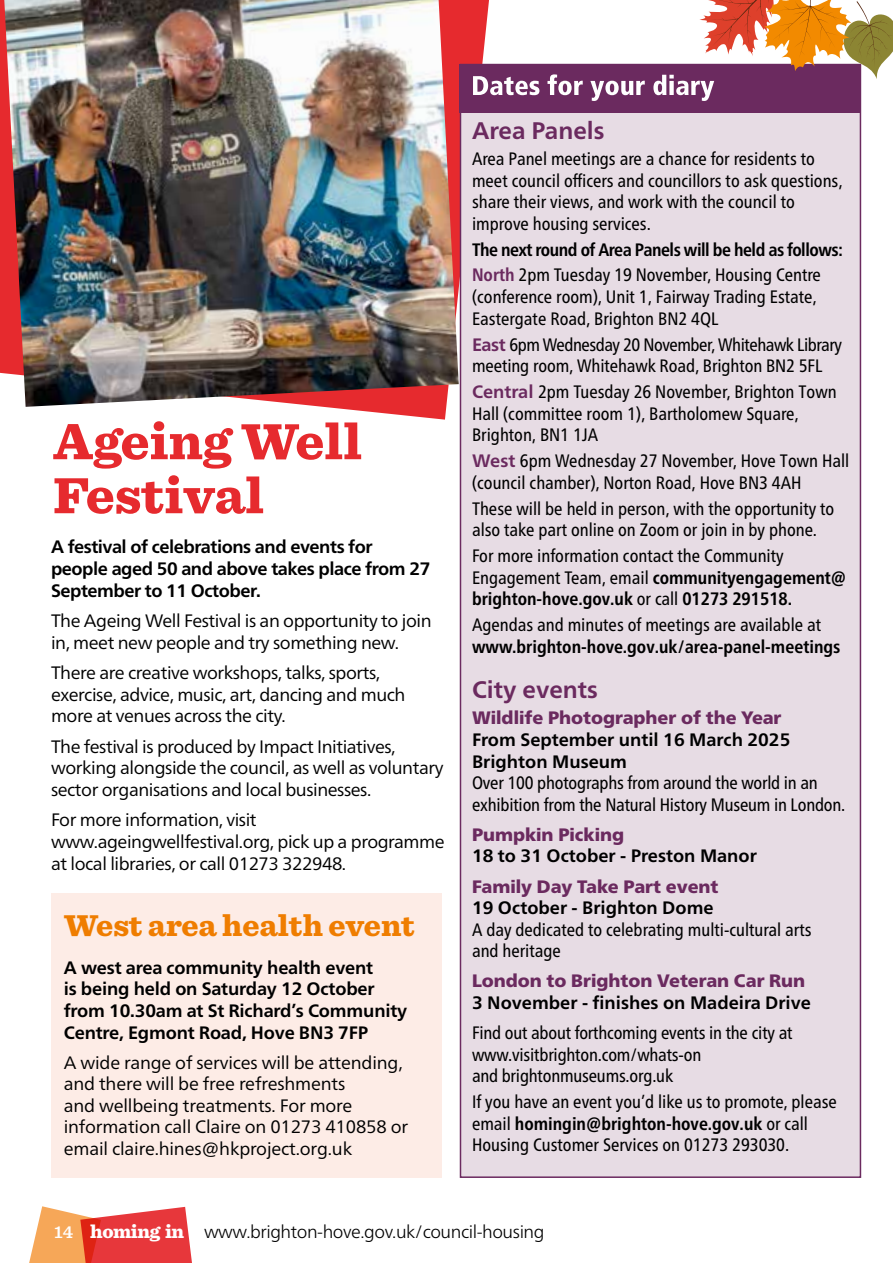
<style>
.page{position:relative;width:893px;height:1263px;background:#fff}
.page>*{position:absolute;margin:0;border:0;box-sizing:border-box;transform-origin:0 0}
.t1{font:900 53.1px/54px "Sentinel";color:#e62a2e}
.t2{font:900 31.5px "Sentinel";color:#ef7d00}
.t3{font:700 24px "Frutiger Neue LT Pro";color:#6b2a5f}
.t4{font:condensed 18px/21.6px "Frutiger Neue LT Pro";color:#000}
.t5{font:18px/21.8px "Frutiger Neue LT Pro";letter-spacing:-.025em;color:#000}
.t6{font:700 18px/21.6px "Frutiger Neue LT Pro";letter-spacing:-.01em;color:#000}
.t7{font:900 18px "Frutiger Neue LT Pro";color:#6b2a5f}
.t8{font:700 condensed 18px/25.8px "Frutiger Neue LT Pro";letter-spacing:-.025em;color:#000}
.t9{font:condensed 18px/21.6px "Frutiger Neue LT Pro";letter-spacing:-.025em;color:#000}
.t10{font:300 18px "Frutiger Neue LT Pro";letter-spacing:-.025em;color:#000}
.t11{font:700 condensed 18px "Frutiger Neue LT Pro";color:#000}
.s1{color:#6b2a5f}
.s2{font-weight:400}
.s3{font-weight:700;font-stretch:normal;color:#6b2a5f}
.s4{font-weight:700}
.s5{font-family:"Sentinel";font-weight:600;color:#fff}
.s6{font-family:"Sentinel";font-weight:900;font-size:19.5px;color:#fff}
</style>
<div class="page">
<svg style="left:0;top:0;width:473px;height:420px"></svg>
<svg style="left:29px;top:1206px;width:163px;height:57px;background:#ee745f"></svg>
<div style="left:460px;top:64px;width:401px;height:1114px;background:#e7dce4;border:2px solid #6b2a5f"></div>
<div style="left:460px;top:64px;width:401px;height:49px;background:#6b2a5f"></div>
<div style="left:51px;top:893px;width:391px;height:285px;background:#fdece6"></div>
<img style="left:4px;top:0;width:455px;height:407px">
<svg style="left:473px;top:0;width:420px;height:101px"></svg>
<h1 class="t1" style="left:53px;top:412px;width:311px">Ageing Well<br>Festival</h1>
<p class="t6" style="left:51px;top:536px;width:381px">A festival of celebrations and events for people aged 50 and above takes place from 27<br>September to 11 October.</p>
<p class="t5" style="left:51px;top:609px;width:382px">The Ageing Well Festival is an opportunity to join in, meet new people and try something new.</p>
<p class="t5" style="left:51px;top:662px;width:356px">There are creative workshops, talks, sports, exercise, advice, music, art, dancing and much more at venues across the city.</p>
<p class="t5" style="left:51px;top:735px;width:394px">The festival is produced by Impact Initiatives, working alongside the council, as well as voluntary sector organisations and local businesses.</p>
<p class="t5" style="left:51px;top:809px;width:395px">For more information, visit www.ageingwellfestival.org, pick up a programme at local libraries, or call 01273 322948.</p>
<h2 class="t2" style="left:64px;top:900px;width:353px">West area health event</h2>
<p class="t6" style="left:64px;top:956px;width:345px">A west area community health event<br>is being held on Saturday 12 October from 10.30am at St Richard’s Community Centre, Egmont Road, Hove BN3 7FP</p>
<p class="t5" style="left:64px;top:1051px;width:346px">A wide range of services will be attending, and there will be free refreshments<br>and wellbeing treatments. For more information call Claire on 01273 410858 or email claire.hines@hkproject.org.uk</p>
<h3 class="t3" style="left:472px;top:117px;width:134px">Area Panels</h3>
<p class="t4" style="left:472px;top:148px;width:372px">Area Panel meetings are a chance for residents to meet council officers and councillors to ask questions, share their views, and work with the council to improve housing services.</p>
<p class="t8" style="left:472px;top:236px;width:373px">The next round of Area Panels will be held as follows:<br><span class="s1">North</span> <span class="s2">2pm Tuesday 19 November, Housing Centre</span></p>
<p class="t4" style="left:472px;top:286px;width:346px">(conference room), Unit 1, Fairway Trading Estate,<br>Eastergate Road, Brighton BN2 4QL</p>
<p class="t9" style="left:472px;top:333px;width:371px"><span class="s3">East</span> 6pm Wednesday 20 November, Whitehawk Library meeting room, Whitehawk Road, Brighton BN2 5FL</p>
<p class="t4" style="left:472px;top:381px;width:366px"><span class="s3">Central</span> 2pm Tuesday 26 November, Brighton Town<br>Hall (committee room 1), Bartholomew Square,<br>Brighton, BN1 1JA</p>
<p class="t4" style="left:472px;top:450px;width:379px"><span class="s3">West</span> 6pm Wednesday 27 November, Hove Town Hall (council chamber), Norton Road, Hove BN3 4AH</p>
<p class="t4" style="left:472px;top:497px;width:364px">These will be held in person, with the opportunity to also take part online on Zoom or join in by phone.</p>
<p class="t4" style="left:472px;top:545px;width:376px">For more information contact the Community<br>Engagement Team, email <span class="s4">communityengagement@ brighton-hove.gov.uk</span> or call <span class="s4">01273 291518.</span></p>
<p class="t4" style="left:472px;top:614px;width:351px">Agendas and minutes of meetings are available at</p>
<p class="t11" style="left:472px;top:636px;width:370px">www.brighton-hove.gov.uk/area-panel-meetings</p>
<h3 class="t3" style="left:472px;top:676px;width:127px">City events</h3>
<p class="t7" style="left:472px;top:707px;width:311px">Wildlife Photographer of the Year</p>
<p class="t6" style="left:472px;top:729px;width:320px">From September until 16 March 2025<br>Brighton Museum</p>
<p class="t4" style="left:472px;top:772px;width:375px">Over 100 photographs from around the world in an exhibition from the Natural History Museum in London.</p>
<p class="t7" style="left:472px;top:823px;width:154px">Pumpkin Picking</p>
<p class="t6" style="left:472px;top:845px;width:286px">18 to 31 October - Preston Manor</p>
<p class="t7" style="left:472px;top:875px;width:248px">Family Day Take Part event</p>
<p class="t6" style="left:472px;top:897px;width:243px">19 October - Brighton Dome</p>
<p class="t4" style="left:472px;top:918px;width:341px">A day dedicated to celebrating multi-cultural arts and heritage</p>
<p class="t7" style="left:472px;top:970px;width:335px">London to Brighton Veteran Car Run</p>
<p class="t6" style="left:472px;top:992px;width:340px">3 November - finishes on Madeira Drive</p>
<p class="t4" style="left:472px;top:1022px;width:322px">Find out about forthcoming events in the city at www.visitbrighton.com/whats-on<br>and brightonmuseums.org.uk</p>
<p class="t4" style="left:472px;top:1091px;width:366px">If you have an event you’d like us to promote, please email <span class="s4">homingin@brighton-hove.gov.uk</span> or call<br>Housing Customer Services on 01273 293030.</p>
<p class="t10" style="left:54px;top:1221px;width:492px"><span class="s5">14</span> <span class="s6">homing in</span> www.brighton-hove.gov.uk/council-housing</p>
</div>
